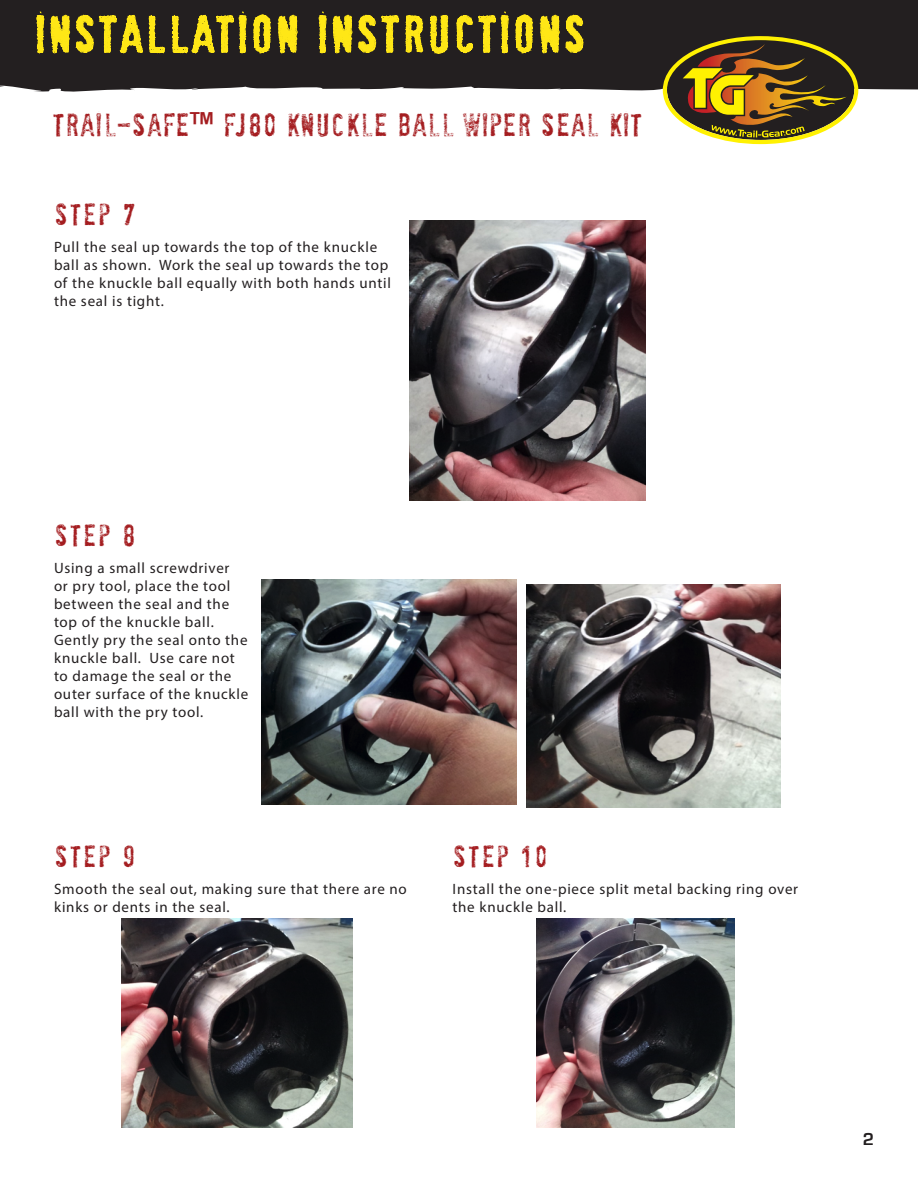
<style>
.page{position:relative;width:918px;height:1188px;background:#fff}
.page>*{position:absolute;margin:0;border:0;box-sizing:border-box;transform-origin:0 0}
.t1{font:48px "Socia L Anima L";letter-spacing:.025em;color:#ffe716}
.t2{font:30px "Socia L Anima L";color:#a41d20}
.t3{font:28.5px "Socia L Anima L";letter-spacing:.05em;color:#a41d20}
.t4{font:700 18px "Eurostile";color:#231f20}
.t5{font:15px/18px "Myriad Pro";letter-spacing:.05em;color:#231f20}
.s1{font-family:"Impact"}
</style>
<div class="page">
<svg style="left:0;top:0;width:918px;height:93px;background:#353233"></svg>
<svg style="left:480px;top:73px;width:13px;height:3px"></svg>
<svg style="left:358px;top:72px;width:21px;height:2px"></svg>
<svg style="left:34px;top:0;width:271px;height:80px;background:#4b441e"></svg>
<svg style="left:316px;top:0;width:279px;height:62px;background:#574e1d"></svg>
<svg style="left:663px;top:36px;width:195px;height:108px;background:#7d6932"></svg>
<img style="left:410px;top:220px;width:236px;height:280px">
<img style="left:262px;top:580px;width:254px;height:224px">
<img style="left:526px;top:584px;width:255px;height:224px">
<img style="left:121px;top:918px;width:231px;height:209px">
<img style="left:536px;top:918px;width:198px;height:209px">
<h1 class="t1" style="left:33px;top:5px;width:555px">INSTALLATION INSTRUCTIONS</h1>
<h2 class="t2" style="left:52px;top:107px;width:591px">TRAIL-SAFE<span class="s1">™</span> FJ80 KNUCKLE BALL WIPER SEAL KIT</h2>
<h3 class="t3" style="left:54px;top:198px;width:83px">STEP 7</h3>
<p class="t5" style="left:54px;top:238px;width:338px">Pull the seal up towards the top of the knuckle ball as shown. Work the seal up towards the top of the knuckle ball equally with both hands until the seal is tight.</p>
<h3 class="t3" style="left:54px;top:518px;width:83px">STEP 8</h3>
<p class="t5" style="left:54px;top:559px;width:196px">Using a small screwdriver<br>or pry tool, place the tool between the seal and the top of the knuckle ball.<br>Gently pry the seal onto the knuckle ball. Use care not to damage the seal or the outer surface of the knuckle ball with the pry tool.</p>
<h3 class="t3" style="left:54px;top:839px;width:83px">STEP 9</h3>
<h3 class="t3" style="left:453px;top:839px;width:97px">STEP 10</h3>
<p class="t5" style="left:54px;top:880px;width:354px">Smooth the seal out, making sure that there are no kinks or dents in the seal.</p>
<p class="t5" style="left:453px;top:880px;width:347px">Install the one-piece split metal backing ring over the knuckle ball.</p>
<p class="t4" style="left:863px;top:1129px;width:13px">2</p>
</div>
